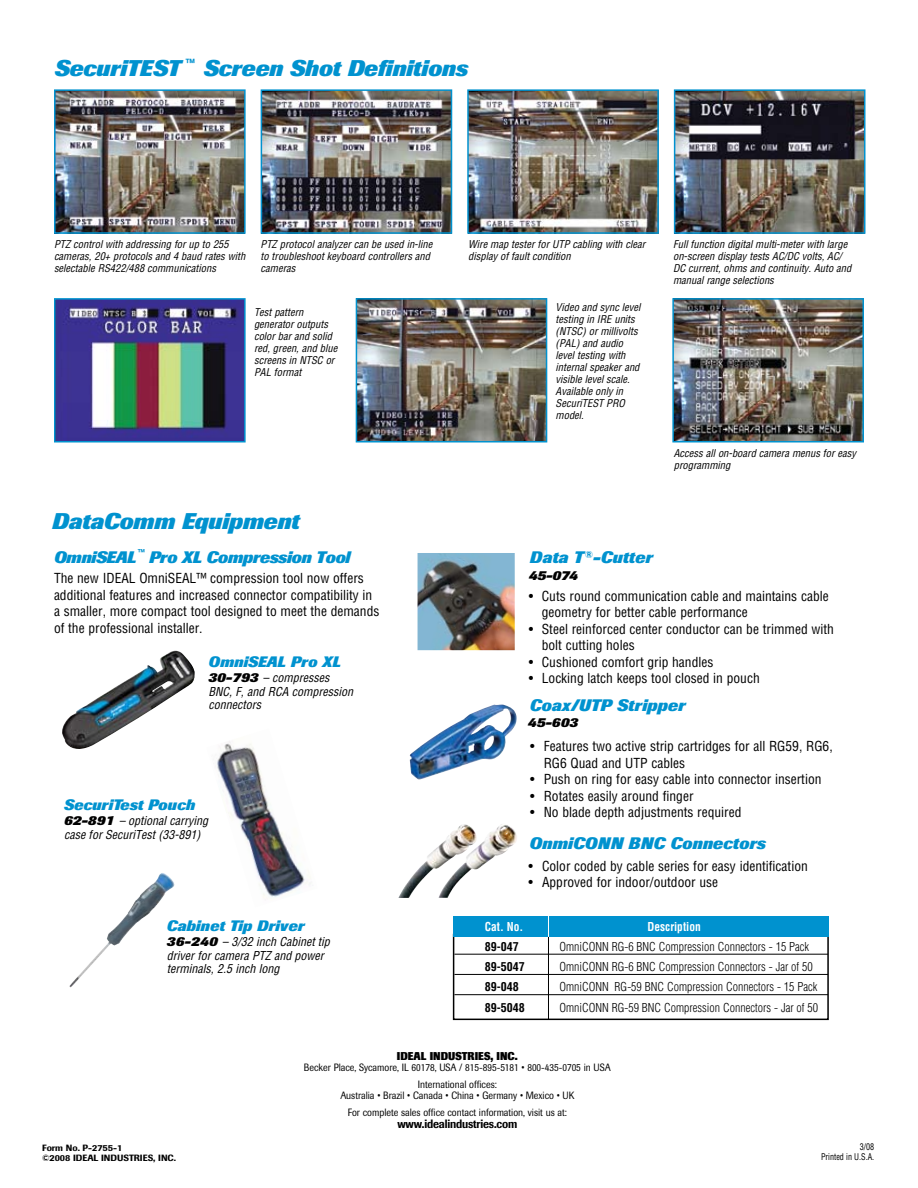
<style>
.page{position:relative;width:918px;height:1188px;background:#fff}
.page>*{position:absolute;margin:0;border:0;box-sizing:border-box;transform-origin:0 0}
.t1{font:italic 800 22.5px "Imago";letter-spacing:-.01em;color:#0092cf}
.t2{font:italic 800 16.5px "Imago";color:#0092cf}
.t3{font:italic 800 16.5px "Imago";letter-spacing:-.025em;color:#0092cf}
.t4{font:italic 800 15px "Imago";color:#0092cf}
.t5{font:condensed 13.5px/16.5px "Helvetica";color:#000}
.t6{font:italic 800 13.5px "Imago";color:#000}
.t7{font:300 condensed 12px "Helvetica";color:#000}
.t8{font:italic condensed 12px/13.5px "Helvetica";color:#000}
.t9{font:700 condensed 12px "Helvetica";color:#000}
.t10{font:500 12px "Imago";letter-spacing:-.015em;color:#000;scale:.88 1}
.t11{font:700 condensed 12px "Helvetica";color:#fff;scale:.95 1}
.t12{font:800 11.25px "Imago";color:#000;scale:.88 1}
.t13{font:italic condensed 10.5px/12px "Helvetica";color:#000}
.t14{font:10.5px/16.6px "Imago";color:#000;text-align:center;scale:.88 1}
.t15{font:italic 800 9.9px "Imago";color:#0092cf}
.t16{font:500 9px/10.5px "Imago";color:#000}
.t17{font:condensed 9px/10.5px "Helvetica";color:#000;text-align:right;scale:.9 1}
.s1{font-family:"Imago";font-weight:800;font-stretch:normal;font-size:13.5px}
</style>
<div class="page">
<div style="left:453px;top:934px;width:376px;height:86px;border:2px solid #000"></div>
<div style="left:453px;top:916px;width:376px;height:20px;background:#0092cf"></div>
<hr style="left:454px;top:954px;width:374px;height:1px;background:#000">
<hr style="left:454px;top:974px;width:374px;height:1px;background:#000">
<hr style="left:454px;top:994px;width:374px;height:1px;background:#000">
<svg style="left:548px;top:916px;width:1px;height:21px"></svg>
<hr style="left:548px;top:937px;width:1px;height:82px;background:#000">
<img style="left:62px;top:651px;width:133px;height:98px">
<img style="left:418px;top:553px;width:97px;height:97px">
<img style="left:410px;top:705px;width:107px;height:75px">
<img style="left:398px;top:847px;width:40px;height:51px">
<img style="left:438px;top:824px;width:79px;height:74px">
<img style="left:217px;top:741px;width:94px;height:157px">
<img style="left:69px;top:873px;width:106px;height:114px">
<img style="left:57px;top:92px;width:186px;height:139px">
<div style="left:54px;top:89px;width:192px;height:145px;border:2px solid #0092cf"></div>
<img style="left:264px;top:92px;width:185px;height:139px">
<div style="left:261px;top:89px;width:191px;height:145px;border:2px solid #0092cf"></div>
<img style="left:470px;top:92px;width:186px;height:139px">
<div style="left:467px;top:89px;width:192px;height:145px;border:2px solid #0092cf"></div>
<img style="left:677px;top:92px;width:186px;height:139px">
<div style="left:674px;top:89px;width:192px;height:145px;border:2px solid #0092cf"></div>
<img style="left:57px;top:301px;width:186px;height:138px">
<div style="left:54px;top:298px;width:192px;height:144px;border:2px solid #0092cf"></div>
<img style="left:359px;top:301px;width:185px;height:138px">
<div style="left:356px;top:298px;width:191px;height:144px;border:2px solid #0092cf"></div>
<img style="left:675px;top:301px;width:186px;height:138px">
<div style="left:672px;top:298px;width:192px;height:144px;border:2px solid #0092cf"></div>
<h1 class="t1" style="left:55px;top:55px;width:415px">SecuriTEST <sup>™</sup> Screen Shot Definitions</h1>
<p class="t13" style="left:54px;top:238px;width:193px">PTZ control with addressing for up to 255 cameras, 20+ protocols and 4 baud rates with selectable RS422/488 communications</p>
<p class="t13" style="left:261px;top:238px;width:173px">PTZ protocol analyzer can be used in-line to troubleshoot keyboard controllers and cameras</p>
<p class="t13" style="left:468px;top:238px;width:179px">Wire map tester for UTP cabling with clear display of fault condition</p>
<p class="t13" style="left:673px;top:238px;width:180px">Full function digital multi-meter with large on-screen display tests AC/DC volts, AC/ DC current, ohms and continuity. Auto and manual range selections</p>
<p class="t13" style="left:254px;top:306px;width:85px">Test pattern generator outputs color bar and solid red, green, and blue screens in NTSC or<br>PAL format</p>
<p class="t13" style="left:556px;top:301px;width:86px">Video and sync level testing in IRE units (NTSC) or millivolts (PAL) and audio level testing with internal speaker and visible level scale.<br>Available only in<br>SecuriTEST PRO model.</p>
<p class="t13" style="left:674px;top:447px;width:184px">Access all on-board camera menus for easy programming</p>
<h1 class="t1" style="left:52px;top:508px;width:249px">DataComm Equipment</h1>
<p class="t15" style="left:138px;top:547px;width:8px">™</p>
<h2 class="t3" style="left:149px;top:548px;width:203px">Pro XL Compression Tool</h2>
<p class="t5" style="left:54px;top:570px;width:327px">The new IDEAL OmniSeal™ compression tool now offers additional features and increased connector compatibility in a smaller, more compact tool designed to meet the demands of the professional installer.</p>
<h2 class="t2" style="left:54px;top:548px;width:64px">OmniSeal</h2>
<h3 class="t4" style="left:208px;top:653px;width:60px">OmniSeal</h3>
<h3 class="t4" style="left:291px;top:653px;width:52px">Pro XL</h3>
<p class="t8" style="left:208px;top:671px;width:146px"><span class="s1">30-793</span> – compresses<br>BNC, F, and RCA compression connectors</p>
<h3 class="t4" style="left:64px;top:796px;width:133px">SecuriTest Pouch</h3>
<p class="t8" style="left:64px;top:814px;width:146px"><span class="s1">62-891</span> – optional carrying case for SecuriTest (33-891)</p>
<h3 class="t4" style="left:167px;top:917px;width:139px">Cabinet Tip Driver</h3>
<p class="t8" style="left:167px;top:935px;width:165px"><span class="s1">36-240</span> – 3/32 inch Cabinet tip driver for camera PTZ and power terminals, 2.5 inch long</p>
<h2 class="t2" style="left:530px;top:548px;width:125px">Data T<sup>®</sup>-Cutter</h2>
<p class="t5" style="left:542px;top:588px;width:288px;text-indent:-13px">• Cuts round communication cable and maintains cable geometry for better cable performance</p>
<p class="t5" style="left:542px;top:621px;width:294px;text-indent:-13px">• Steel reinforced center conductor can be trimmed with bolt cutting holes</p>
<p class="t5" style="left:529px;top:654px;width:186px">• Cushioned comfort grip handles</p>
<p class="t5" style="left:529px;top:670px;width:232px">• Locking latch keeps tool closed in pouch</p>
<h2 class="t2" style="left:530px;top:696px;width:157px">Coax/UTP Stripper</h2>
<p class="t5" style="left:544px;top:738px;width:291px;text-indent:-14px">• Features two active strip cartridges for all RG59, RG6,<br>RG6 Quad and UTP cables</p>
<p class="t5" style="left:530px;top:771px;width:293px">• Push on ring for easy cable into connector insertion</p>
<p class="t5" style="left:530px;top:787px;width:165px">• Rotates easily around finger</p>
<p class="t5" style="left:530px;top:804px;width:213px">• No blade depth adjustments required</p>
<h2 class="t2" style="left:529px;top:833px;width:238px">OnmiCONN BNC Connectors</h2>
<p class="t5" style="left:529px;top:857px;width:281px">• Color coded by cable series for easy identification</p>
<p class="t5" style="left:529px;top:874px;width:191px">• Approved for indoor/outdoor use</p>
<p class="t6" style="left:529px;top:567px;width:51px">45-074</p>
<p class="t6" style="left:528px;top:714px;width:52px">45-603</p>
<p class="t11" style="left:485px;top:919px;width:42px">Cat. No.</p>
<p class="t11" style="left:648px;top:919px;width:57px">Description</p>
<p class="t9" style="left:485px;top:939px;width:35px">89-047</p>
<p class="t7" style="left:559px;top:939px;width:251px">OmniCONN RG-6 BNC Compression Connectors - 15 Pack</p>
<p class="t9" style="left:485px;top:959px;width:41px">89-5047</p>
<p class="t7" style="left:559px;top:959px;width:255px">OmniCONN RG-6 BNC Compression Connectors - Jar of 50</p>
<p class="t9" style="left:485px;top:980px;width:35px">89-048</p>
<p class="t7" style="left:559px;top:980px;width:260px">OmniCONN RG-59 BNC Compression Connectors - 15 Pack</p>
<p class="t9" style="left:485px;top:1000px;width:41px">89-5048</p>
<p class="t7" style="left:559px;top:1000px;width:260px">OmniCONN RG-59 BNC Compression Connectors - Jar of 50</p>
<p class="t16" style="left:42px;top:1142px;width:136px">Form No. P-2755-1<br>©2008 IDEAL INDUSTRIES, INC.</p>
<p class="t12" style="left:397px;top:1049px;width:139px">IDEAL INDUSTRIES, INC.</p>
<p class="t14" style="left:304px;top:1059px;width:350px">Becker Place, Sycamore, IL 60178, USA / 815-895-5181 • 800-435-0705 in USA<br>International offices:</p>
<p class="t14" style="left:340px;top:1087px;width:267px">Australia • Brazil • Canada • China • Germany • Mexico • UK<br>For complete sales office contact information, visit us at:</p>
<p class="t10" style="left:397px;top:1116px;width:138px">www.idealindustries.com</p>
<p class="t17" style="left:821px;top:1141px;width:61px">3/08<br>Printed in U.S.A.</p>
</div>
